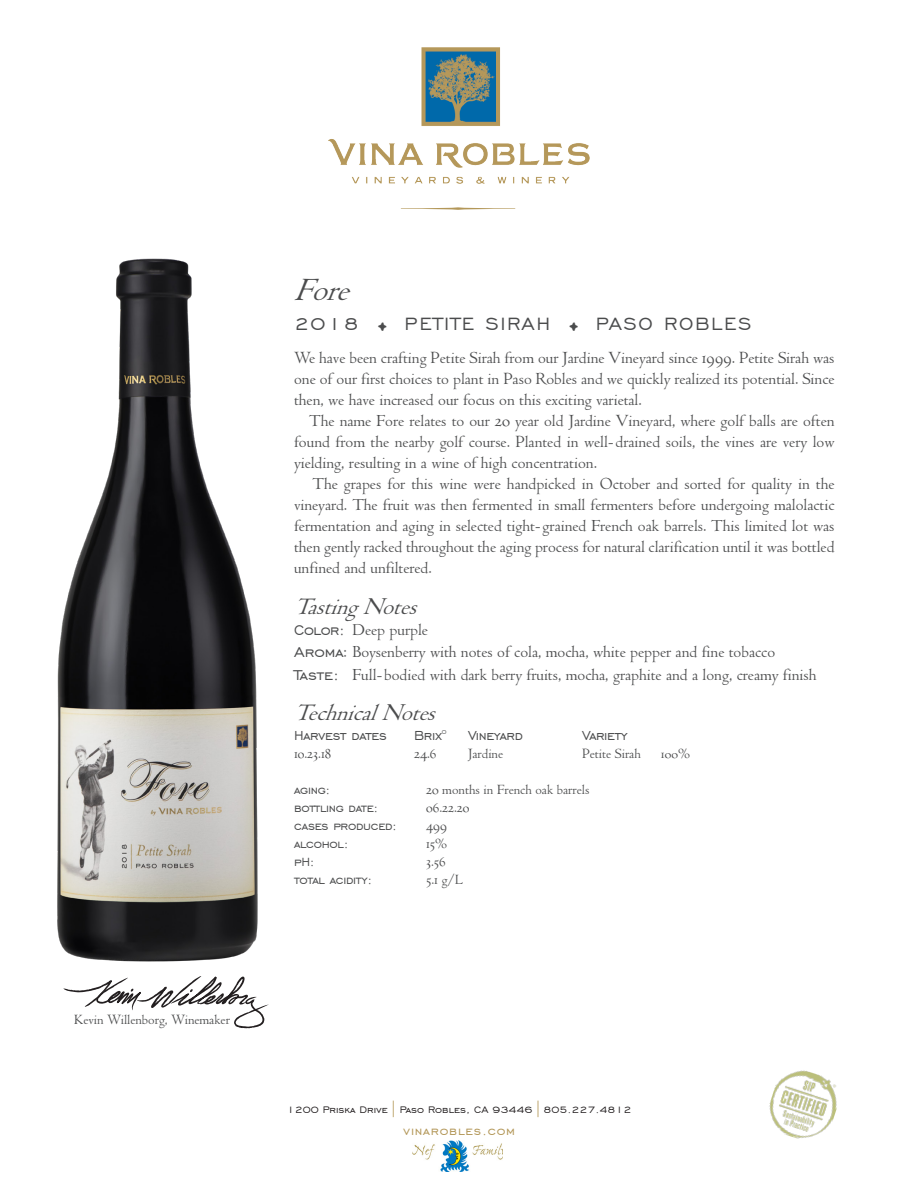
<style>
.page{position:relative;width:918px;height:1188px;background:#fff}
.page>*{position:absolute;margin:0;border:0;box-sizing:border-box;transform-origin:0 0}
.body_text{font:italic 34.5px "LTC Metropolitan";color:#4b4c4d}
.body_text-2{font:italic 25.5px "LTC Metropolitan";color:#4b4c4d}
.body_text-3{font:22.5px "Engravers Gothic BT";letter-spacing:.07em;color:#4b4c4d}
.body_text-4{font:18px/21px "LTC Metropolitan";color:#4b4c4d;text-align:justify}
.body_text-5{font:16.5px "Engravers Gothic BT";letter-spacing:-.02em;color:#4b4c4d;scale:.95 1}
.body_text-6{font:15px "LTC Metropolitan";color:#4b4c4d}
.body_text-7{font:15px "Engravers Gothic BT";letter-spacing:-.02em;color:#4b4c4d;scale:.95 1}
.t1{font:15px "Engravers Gothic BT";letter-spacing:.05em;color:#b39758}
.body_text-8{font:13.5px "LTC Metropolitan";color:#4b4c4d;scale:1.11 1}
.t2{font:12px "Engravers Gothic BT";color:#231f20}
.s1{font-family:"Adobe Jenson Pro";font-size:31.5px}
.s2{font-family:"Engravers Gothic BT"}
.s3{font-size:15px}
.s4{font-family:"Adobe Jenson Pro";font-size:15.9px;color:#b39758}
</style>
<div class="page">
<svg style="left:63px;top:976px;width:206px;height:52px"></svg>
<svg style="left:401px;top:207px;width:114px;height:3px"></svg>
<img style="left:329px;top:48px;width:260px;height:136px">
<img style="left:769px;top:1070px;width:68px;height:69px">
<img style="left:57px;top:258px;width:201px;height:704px">
<img style="left:413px;top:1140px;width:90px;height:31px">
<p class="body_text-6" style="left:74px;top:1012px;width:157px">Kevin Willenborg, Winemaker</p>
<p class="body_text" style="left:294px;top:272px;width:70px">Fore</p>
<p class="body_text-3" style="left:294px;top:312px;width:459px">2018 <span class="s1">•</span> PETITE SIRAH <span class="s1">•</span> PASO ROBLES</p>
<p class="body_text-4" style="left:294px;top:348px;width:542px">We have been crafting Petite Sirah from our Jardine Vineyard since 1999. Petite Sirah was one of our first choices to plant in Paso Robles and we quickly realized its potential. Since then, we have increased our focus on this exciting varietal.</p>
<p class="body_text-4" style="left:294px;top:411px;width:542px;text-indent:15px">The name Fore relates to our 20 year old Jardine Vineyard, where golf balls are often found from the nearby golf course. Planted in well-drained soils, the vines are very low yielding, resulting in a wine of high concentration.</p>
<p class="body_text-4" style="left:294px;top:474px;width:542px;text-indent:18px">The grapes for this wine were handpicked in October and sorted for quality in the vineyard. The fruit was then fermented in small fermenters before undergoing malolactic fermentation and aging in selected tight-grained French oak barrels. This limited lot was then gently racked throughout the aging process for natural clarification until it was bottled unfined and unfiltered.</p>
<p class="body_text-2" style="left:294px;top:593px;width:134px">TastingNotes</p>
<p class="body_text-4" style="left:294px;top:620px;width:135px"><span class="s2">Color:</span> Deep purple</p>
<p class="body_text-4" style="left:294px;top:642px;width:483px"><span class="s2">Aroma</span>: Boysenberry with notes of cola, mocha, white pepper and fine tobacco</p>
<p class="body_text-4" style="left:294px;top:665px;width:524px"><span class="s2">Taste:</span> Full-bodied with dark berry fruits, mocha, graphite and a long, creamy finish</p>
<p class="body_text-2" style="left:294px;top:700px;width:152px">TechnicalNotes</p>
<p class="body_text-5" style="left:294px;top:726px;width:99px">Harvest dates</p>
<p class="body_text-5" style="left:414px;top:726px;width:36px">Brix<sup>0</sup></p>
<p class="body_text-5" style="left:468px;top:726px;width:59px">Vineyard</p>
<p class="body_text-5" style="left:582px;top:726px;width:50px">Variety</p>
<p class="body_text-6" style="left:294px;top:746px;width:39px">10.23.18</p>
<p class="body_text-6" style="left:414px;top:746px;width:24px">24.6</p>
<p class="body_text-6" style="left:468px;top:746px;width:37px">Jardine</p>
<p class="body_text-6" style="left:582px;top:746px;width:60px">Petite Sirah</p>
<p class="body_text-8" style="left:661px;top:747px;width:28px">100<span class="s3">%</span></p>
<p class="body_text-7" style="left:294px;top:781px;width:40px">aging:</p>
<p class="body_text-6" style="left:426px;top:782px;width:165px">20 months in French oak barrels</p>
<p class="body_text-7" style="left:294px;top:799px;width:90px">bottling date:</p>
<p class="body_text-6" style="left:426px;top:800px;width:45px">06.22.20</p>
<p class="body_text-7" style="left:294px;top:817px;width:110px">cases produced:</p>
<p class="body_text-6" style="left:426px;top:818px;width:23px">499</p>
<p class="body_text-7" style="left:294px;top:835px;width:59px">alcohol:</p>
<p class="body_text-6" style="left:426px;top:836px;width:23px">15%</p>
<p class="body_text-7" style="left:294px;top:853px;width:23px">pH:</p>
<p class="body_text-6" style="left:426px;top:854px;width:21px">3.56</p>
<p class="body_text-7" style="left:294px;top:871px;width:84px">total acidity:</p>
<p class="body_text-6" style="left:426px;top:872px;width:38px">5.1 g/L</p>
<p class="t2" style="left:287px;top:1103px;width:346px">1200 Priska Drive <span class="s4">|</span> Paso Robles, CA 93446 <span class="s4">|</span> 805.227.4812</p>
<p class="t1" style="left:403px;top:1123px;width:113px">vinarobles.com</p>
</div>
